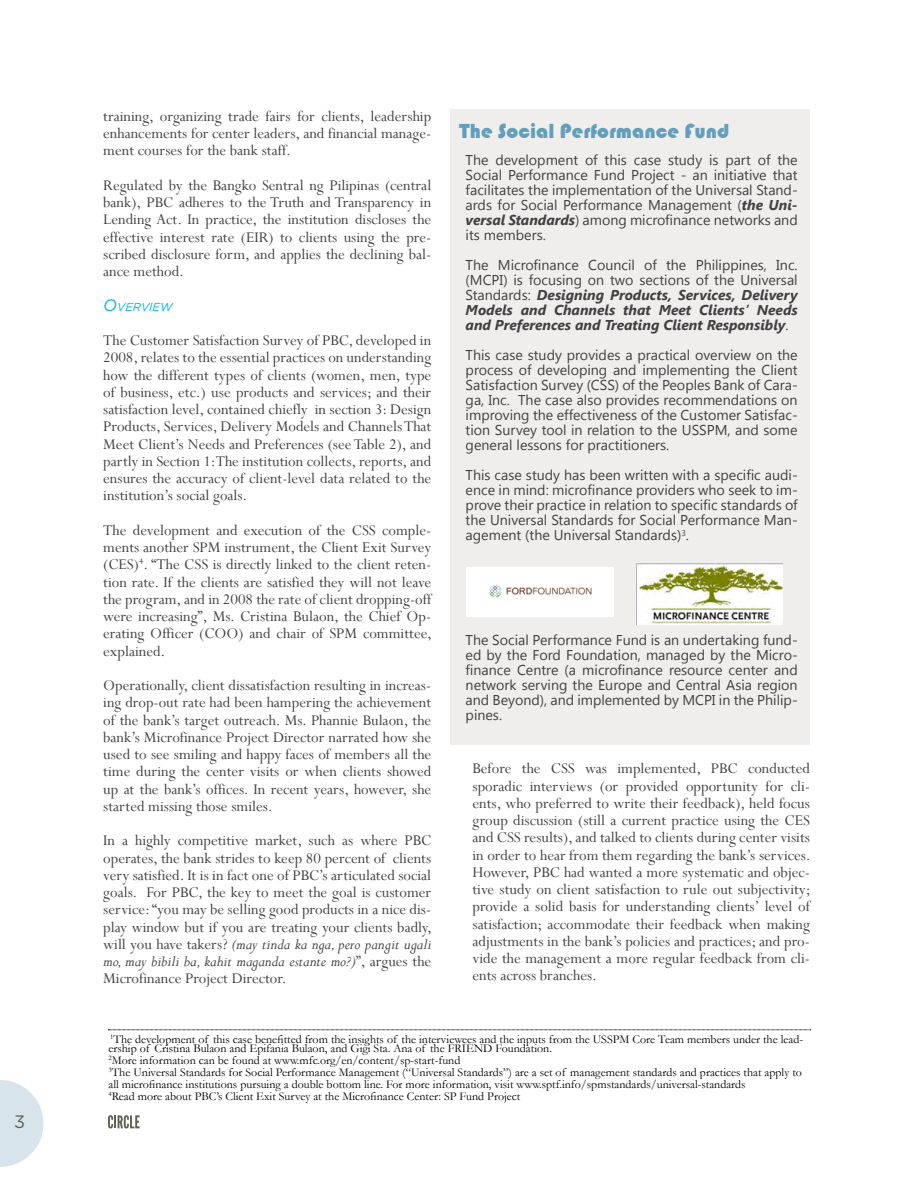
<style>
.page{position:relative;width:918px;height:1188px;background:#fff}
.page>*{position:absolute;margin:0;border:0;box-sizing:border-box;transform-origin:0 0}
.t1{font:21px "Bauhaus 93";color:#619fbc}
.t2{font:18px "Gotham Rounded";color:#5f6152}
.t3{font:16.5px/17.2px "Perpetua";color:#414042;text-align:justify}
.t4{font:14.25px/15px "Segoe UI";color:#414042;text-align:justify}
.t5{font:italic 700 14.25px/15px "Segoe UI";color:#414042;text-align:justify}
.t6{font:12px/12px "Garamond";color:#000}
.t7{font:italic 11.55px "Gotham Rounded";color:#00b3f0}
.s1{font-size:16.5px}
.s2{font-style:italic}
.s3{font-weight:700;font-style:italic}
.s4{font-weight:400;font-style:normal}
</style>
<div class="page">
<svg style="left:0;top:1080px;width:43px;height:87px"></svg>
<svg style="left:108px;top:1115px;width:32px;height:13px"></svg>
<div style="left:451px;top:109px;width:359px;height:636px;background:#efeeed"></div>
<svg style="left:108px;top:1030px;width:703px;height:1px"></svg>
<img style="left:637px;top:563px;width:145px;height:61px">
<img style="left:466px;top:568px;width:147px;height:49px">
<p class="t2" style="left:14px;top:1109px;width:13px">3</p>
<p class="t3" style="left:103px;top:107px;width:330px">training, organizing trade fairs for clients, leadership enhancements for center leaders, and financial manage&shy;ment courses for the bank staff.</p>
<p class="t3" style="left:103px;top:176px;width:330px">Regulated by the Bangko Sentral ng Pilipinas (central bank), PBC adheres to the Truth and Transparency in Lending Act. In practice, the institution discloses the effective interest rate (EIR) to clients using the pre&shy;scribed disclosure form, and applies the declining bal&shy;ance method.</p>
<p class="t7" style="left:103px;top:299px;width:71px"><span class="s1">O</span>VERVIEW</p>
<p class="t3" style="left:103px;top:331px;width:330px">The Customer Satisfaction Survey of PBC, developed in 2008, relates to the essential practices on understanding how the different types of clients (women, men, type of business, etc.) use products and services; and their satisfaction level, contained chiefly in section 3: Design Products, Services, Delivery Models and Channels That Meet Client’s Needs and Preferences (see Table 2), and partly in Section 1:The institution collects, reports, and ensures the accuracy of client-level data related to the institution’s social goals.</p>
<p class="t3" style="left:103px;top:521px;width:330px">The development and execution of the CSS comple&shy;ments another SPM instrument, the Client Exit Survey (CES)<sup>4</sup>. “The CSS is directly linked to the client reten&shy;tion rate. If the clients are satisfied they will not leave the program, and in 2008 the rate of client dropping-off were increasing”, Ms. Cristina Bulaon, the Chief Op&shy;erating Officer (COO) and chair of SPM committee, explained.</p>
<p class="t3" style="left:103px;top:676px;width:330px">Operationally, client dissatisfaction resulting in increas&shy;ing drop-out rate had been hampering the achievement of the bank’s target outreach. Ms. Phannie Bulaon, the bank’s Microfinance Project Director narrated how she used to see smiling and happy faces of members all the time during the center visits or when clients showed up at the bank’s offices. In recent years, however, she started missing those smiles.</p>
<p class="t3" style="left:103px;top:832px;width:330px">In a highly competitive market, such as where PBC operates, the bank strides to keep 80 percent of clients very satisfied. It is in fact one of PBC’s articulated social goals. For PBC, the key to meet the goal is customer service: “you may be selling good products in a nice dis&shy;play window but if you are treating your clients badly, will you have takers? <span class="s2">(may tinda ka nga, pero pangit ugali mo, may bibili ba, kahit maganda estante mo?)</span>”, argues the Microfinance Project Director.</p>
<p class="t1" style="left:459px;top:119px;width:272px">The Social Performance Fund</p>
<p class="t4" style="left:466px;top:152px;width:334px">The development of this case study is part of the Social Performance Fund Project - an initiative that facilitates the implementation of the Universal Stand&shy;ards for Social Performance Management (<span class="s3">the Uni&shy;versal Standards</span>) among microfinance networks and its members.</p>
<p class="t5" style="left:466px;top:257px;width:334px"><span class="s4">The Microfinance Council of the Philippines, Inc. (MCPI) is focusing on two sections of the Universal Standards:</span> Designing Products, Services, Delivery Models and Channels that Meet Clients’ Needs and Preferences and Treating Client Responsibly<span class="s4">.</span></p>
<p class="t4" style="left:466px;top:347px;width:334px">This case study provides a practical overview on the process of developing and implementing the Client Satisfaction Survey (CSS) of the Peoples Bank of Cara&shy;ga, Inc. The case also provides recommendations on improving the effectiveness of the Customer Satisfac&shy;tion Survey tool in relation to the USSPM, and some general lessons for practitioners.</p>
<p class="t4" style="left:466px;top:467px;width:334px">This case study has been written with a specific audi&shy;ence in mind: microfinance providers who seek to im&shy;prove their practice in relation to specific standards of the Universal Standards for Social Performance Man&shy;agement (the Universal Standards)<sup>3</sup>.</p>
<p class="t4" style="left:466px;top:632px;width:334px">The Social Performance Fund is an undertaking fund&shy;ed by the Ford Foundation, managed by the Micro&shy;finance Centre (a microfinance resource center and network serving the Europe and Central Asia region and Beyond), and implemented by MCPI in the Philip&shy;pines.</p>
<p class="t3" style="left:473px;top:760px;width:340px">Before the CSS was implemented, PBC conducted sporadic interviews (or provided opportunity for cli&shy;ents, who preferred to write their feedback), held focus group discussion (still a current practice using the CES and CSS results), and talked to clients during center visits in order to hear from them regarding the bank’s services.<br>However, PBC had wanted a more systematic and objec&shy;tive study on client satisfaction to rule out subjectivity; provide a solid basis for understanding clients’ level of satisfaction; accommodate their feedback when making adjustments in the bank’s policies and practices; and pro&shy;vide the management a more regular feedback from cli&shy;ents across branches.</p>
<p class="t6" style="left:108px;top:1035px;width:696px;line-height:9px"><sup>1</sup>The development of this case benefitted from the insights of the interviewees and the inputs from the USSPM Core Team members under the lead&shy;ership of Cristina Bulaon and Epifania Bulaon, and Gigi Sta. Ana of the FRIEND Foundation.</p>
<p class="t6" style="left:108px;top:1054px;width:695px"><sup>2</sup>More information can be found at www.mfc.org/en/content/sp-start-fund<br><sup>3</sup>The Universal Standards for Social Performance Management (“Universal Standards”) are a set of management standards and practices that apply to all microfinance institutions pursuing a double bottom line. For more information, visit www.sptf.info/spmstandards/universal-standards<br><sup>4</sup>Read more about PBC’s Client Exit Survey at the Microfinance Center: SP Fund Project</p>
</div>
